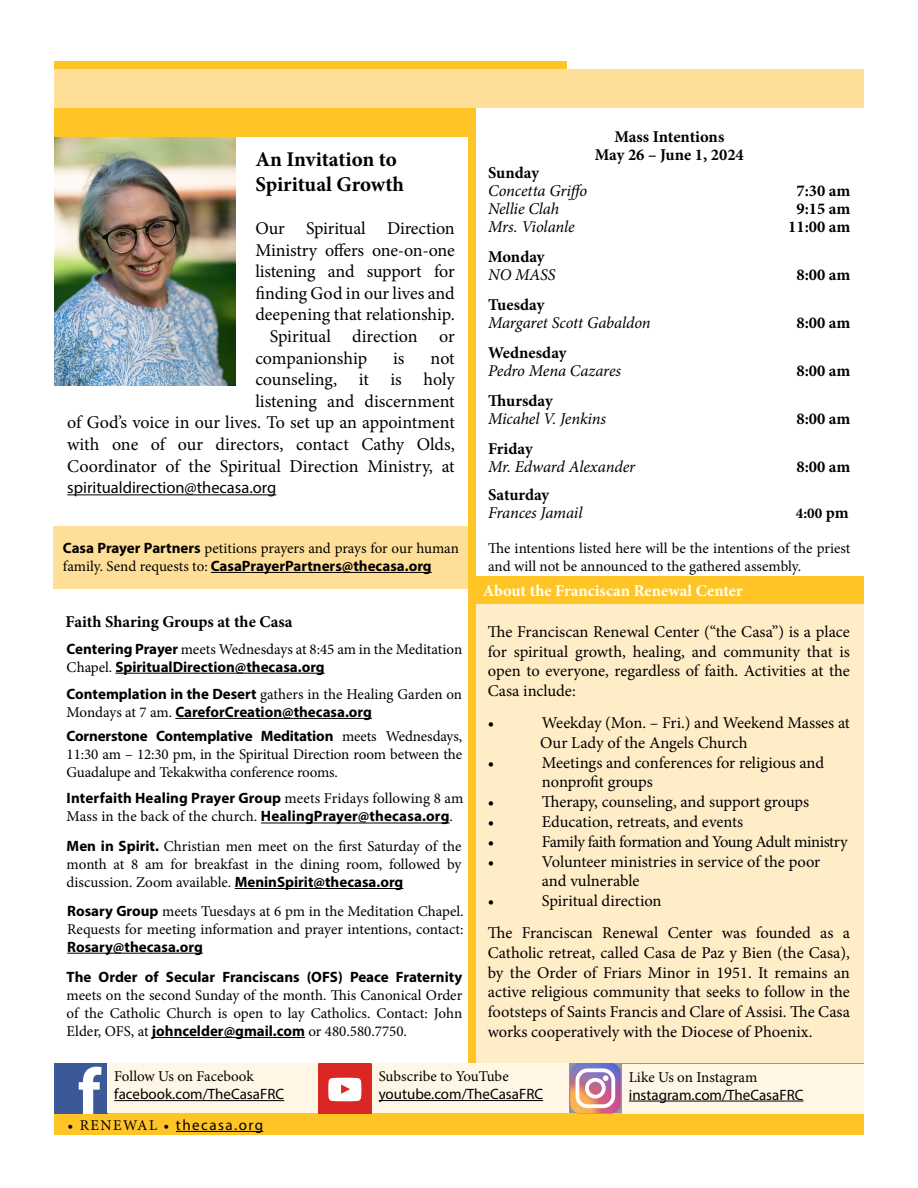
<style>
.page{position:relative;width:918px;height:1188px;background:#fff}
.page>*{position:absolute;margin:0;border:0;box-sizing:border-box;transform-origin:0 0}
.t1{font:700 21px/25.2px "Minion Pro";letter-spacing:-.005em;color:#000}
.t2{font:18px/21.6px "Minion Pro";letter-spacing:-.005em;color:#000;text-align:right}
.t3{font:16.5px/19.8px "Minion Pro";letter-spacing:-.005em;color:#000}
.t4{font:700 16.5px/18px "Minion Pro";color:#000;text-align:center}
.t5{font:italic 16.5px "Minion Pro";letter-spacing:-.005em;color:#000}
.t6{font:16.5px "Minion Pro";letter-spacing:-.03em;color:#000}
.t7{font:700 16.5px "Minion Pro";color:#fff}
.t8{font:16.5px "Myriad Pro";color:#000}
.t9{font:15px/18px "Minion Pro";letter-spacing:-.005em;color:#000}
.t10{font:700 15px "Myriad Pro";color:#000}
.t11{font:15px "Myriad Pro";color:#000}
.t12{font:15px "Myriad Pro";letter-spacing:.1em;color:#000}
.t13{font:700 15px "Minion Pro";color:#000}
.s1{font-family:"Myriad Pro";font-weight:700}
.s2{font-family:"Minion Pro";font-weight:400}
.s3{font-size:16.5px}
.s4{font-family:"Minion Pro"}
</style>
<div class="page">
<div style="left:54px;top:527px;width:416px;height:62px;background:#ffdf97"></div>
<div style="left:474px;top:577px;width:390px;height:27px;background:#ffc425"></div>
<div style="left:474px;top:605px;width:389px;height:458px;background:#ffedc8"></div>
<div style="left:54px;top:1113px;width:810px;height:22px;background:#ffc425"></div>
<hr style="left:176px;top:1131px;width:87px;height:1px;background:#000">
<svg style="left:54px;top:1064px;width:54px;height:49px"></svg>
<div style="left:108px;top:1063px;width:210px;height:50px;background:#fff6e6"></div>
<hr style="left:114px;top:1100px;width:170px;height:1px;background:#000">
<svg style="left:318px;top:1063px;width:54px;height:50px"></svg>
<div style="left:372px;top:1063px;width:196px;height:50px;background:#fff6e6"></div>
<hr style="left:379px;top:1100px;width:164px;height:1px;background:#000">
<svg style="left:570px;top:1063px;width:51px;height:50px;background:#b77a94"></svg>
<div style="left:576px;top:1068px;width:39px;height:40px;border:4px solid #fff;border-radius:10px"></div>
<div style="left:585px;top:1078px;width:21px;height:21px;border:4px solid #fff;border-radius:50%"></div>
<svg style="left:603px;top:1075px;width:6px;height:6px"></svg>
<div style="left:622px;top:1064px;width:242px;height:50px;background:#fff6e6"></div>
<hr style="left:629px;top:1101px;width:175px;height:1px;background:#000">
<div style="left:54px;top:61px;width:513px;height:14px;background:#ffc425"></div>
<div style="left:54px;top:70px;width:810px;height:38px;background:#ffdf97"></div>
<hr style="left:67px;top:494px;width:209px;height:1px;background:#000">
<img style="left:54px;top:138px;width:181px;height:247px">
<div style="left:468px;top:108px;width:7px;height:955px;background:#ffc425"></div>
<div style="left:54px;top:108px;width:416px;height:29px;background:#ffc425"></div>
<hr style="left:235px;top:888px;width:168px;height:1px;background:#000">
<hr style="left:67px;top:953px;width:136px;height:1px;background:#000">
<hr style="left:115px;top:673px;width:210px;height:1px;background:#000">
<hr style="left:261px;top:823px;width:189px;height:1px;background:#000">
<hr style="left:152px;top:1037px;width:153px;height:1px;background:#000">
<hr style="left:175px;top:718px;width:197px;height:1px;background:#000">
<hr style="left:211px;top:572px;width:221px;height:1px;background:#000">
<h1 class="t1" style="left:255px;top:147px;width:150px">An Invitation to<br>Spiritual Growth</h1>
<p class="t2" style="left:255px;top:218px;width:201px">Our Spiritual Direction</p>
<p class="t2" style="left:255px;top:239px;width:201px">Ministry offers one-on-one</p>
<p class="t2" style="left:255px;top:261px;width:201px">listening and support for</p>
<p class="t2" style="left:255px;top:282px;width:201px">finding God in our lives and</p>
<p class="t2" style="left:255px;top:304px;width:201px">deepening that relationship.</p>
<p class="t2" style="left:270px;top:326px;width:187px">Spiritual direction or</p>
<p class="t2" style="left:255px;top:347px;width:113px">companionship</p>
<p class="t2" style="left:393px;top:347px;width:13px">is</p>
<p class="t2" style="left:67px;top:347px;width:389px">not<br>counseling, it is holy<br>listening and discernment<br>of God’s voice in our lives. To set up an appointment with one of our directors, contact Cathy Olds, Coordinator of the Spiritual Direction Ministry, at</p>
<p class="t8" style="left:67px;top:478px;width:211px">spiritualdirection@thecasa.org</p>
<p class="t9" style="left:63px;top:539px;width:398px"><span class="s1">Casa Prayer Partners</span> petitions prayers and prays for our human</p>
<p class="t10" style="left:63px;top:556px;width:370px"><span class="s2">family. Send requests to:</span> CasaPrayerPartners@thecasa.org</p>
<p class="t4" style="left:66px;top:613px;width:229px">Faith Sharing Groups at the Casa</p>
<p class="t9" style="left:67px;top:640px;width:397px"><span class="s1">Centering Prayer</span> meets Wednesdays at 8:45 am in the Meditation</p>
<p class="t10" style="left:67px;top:657px;width:260px"><span class="s2">Chapel.</span> SpiritualDirection@thecasa.org</p>
<p class="t9" style="left:67px;top:685px;width:397px"><span class="s1">Contemplation in the Desert</span> gathers in the Healing Garden on</p>
<p class="t10" style="left:67px;top:702px;width:307px"><span class="s2">Mondays at 7 am.</span> CareforCreation@thecasa.org</p>
<p class="t10" style="left:67px;top:727px;width:397px">Cornerstone Contemplative Meditation <span class="s2">meets Wednesdays,</span></p>
<p class="t9" style="left:67px;top:746px;width:397px">11:30 am – 12:30 pm, in the Spiritual Direction room between the<br>Guadalupe and Tekakwitha conference rooms.</p>
<p class="t10" style="left:67px;top:789px;width:398px">Interfaith Healing Prayer Group <span class="s2">meets Fridays following 8 am</span></p>
<p class="t9" style="left:67px;top:808px;width:388px">Mass in the back of the church. <span class="s1">HealingPrayer@thecasa.org</span>.</p>
<p class="t9" style="left:67px;top:837px;width:396px;text-align:justify"><span class="s1">Men in Spirit.</span> Christian men meet on the first Saturday of the month at 8 am for breakfast in the dining room, followed by discussion. Zoom available. <span class="s1">MeninSpirit@thecasa.org</span></p>
<p class="t9" style="left:67px;top:902px;width:398px"><span class="s1">Rosary Group</span> meets Tuesdays at 6 pm in the Meditation Chapel.<br>Requests for meeting information and prayer intentions, contact:</p>
<p class="t10" style="left:67px;top:937px;width:137px">Rosary@thecasa.org</p>
<p class="t10" style="left:67px;top:967px;width:397px">The Order of Secular Franciscans (OFS) Peace Fraternity</p>
<p class="t9" style="left:67px;top:986px;width:397px;text-align:justify">meets on the second Sunday of the month. This Canonical Order of the Catholic Church is open to lay Catholics. Contact: John Elder, OFS, at <span class="s1">johncelder@gmail.com</span> or 480.580.7750.</p>
<p class="t4" style="left:595px;top:127px;width:151px">Mass Intentions<br>May 26 – June 1, 2024</p>
<p class="t4" style="left:488px;top:163px;width:52px">Sunday</p>
<p class="t5" style="left:488px;top:179px;width:101px">Concetta Griffo</p>
<p class="t4" style="left:796px;top:181px;width:56px">7:30 am</p>
<p class="t5" style="left:488px;top:197px;width:73px">Nellie Clah</p>
<p class="t4" style="left:796px;top:199px;width:56px">9:15 am</p>
<p class="t5" style="left:488px;top:215px;width:88px">Mrs. Violanle</p>
<p class="t4" style="left:788px;top:217px;width:64px">11:00 am</p>
<p class="t4" style="left:488px;top:247px;width:58px">Monday</p>
<p class="t5" style="left:488px;top:263px;width:69px">NO MASS</p>
<p class="t4" style="left:796px;top:265px;width:56px">8:00 am</p>
<p class="t4" style="left:488px;top:295px;width:58px">Tuesday</p>
<p class="t5" style="left:488px;top:311px;width:164px">Margaret Scott Gabaldon</p>
<p class="t4" style="left:796px;top:313px;width:56px">8:00 am</p>
<p class="t4" style="left:488px;top:343px;width:80px">Wednesday</p>
<p class="t5" style="left:488px;top:359px;width:134px">Pedro Mena Cazares</p>
<p class="t4" style="left:796px;top:361px;width:56px">8:00 am</p>
<p class="t4" style="left:488px;top:391px;width:66px">Thursday</p>
<p class="t5" style="left:488px;top:407px;width:120px">Micahel V. Jenkins</p>
<p class="t4" style="left:796px;top:409px;width:56px">8:00 am</p>
<p class="t4" style="left:488px;top:439px;width:46px">Friday</p>
<p class="t5" style="left:488px;top:455px;width:149px">Mr. Edward Alexander</p>
<p class="t4" style="left:796px;top:457px;width:56px">8:00 am</p>
<p class="t4" style="left:488px;top:486px;width:63px">Saturday</p>
<p class="t5" style="left:488px;top:502px;width:96px">Frances Jamail</p>
<p class="t13" style="left:796px;top:503px;width:54px">4:00 <span class="s3">pm</span></p>
<p class="t9" style="left:488px;top:539px;width:364px">The intentions listed here will be the intentions of the priest and will not be announced to the gathered assembly.</p>
<p class="t7" style="left:483px;top:579px;width:261px">About the Franciscan Renewal Center</p>
<p class="t3" style="left:488px;top:622px;width:364px;text-align:justify">The Franciscan Renewal Center (“the Casa”) is a place for spiritual growth, healing, and community that is open to everyone, regardless of faith. Activities at the Casa include:</p>
<p class="t3" style="left:488px;top:713px;width:8px">•</p>
<p class="t3" style="left:540px;top:713px;width:311px">Weekday (Mon. – Fri.) and Weekend Masses at<br>Our Lady of the Angels Church</p>
<p class="t3" style="left:488px;top:753px;width:8px">•</p>
<p class="t3" style="left:542px;top:753px;width:284px">Meetings and conferences for religious and nonprofit groups</p>
<p class="t3" style="left:488px;top:792px;width:8px">•</p>
<p class="t3" style="left:542px;top:792px;width:269px">Therapy, counseling, and support groups</p>
<p class="t3" style="left:488px;top:812px;width:8px">•</p>
<p class="t3" style="left:542px;top:812px;width:203px">Education, retreats, and events</p>
<p class="t3" style="left:488px;top:832px;width:8px">•</p>
<p class="t6" style="left:542px;top:831px;width:307px">Family faith formation and Young Adult ministry</p>
<p class="t3" style="left:488px;top:852px;width:8px">•</p>
<p class="t3" style="left:542px;top:852px;width:280px">Volunteer ministries in service of the poor and vulnerable</p>
<p class="t3" style="left:488px;top:891px;width:8px">•</p>
<p class="t3" style="left:488px;top:885px;width:364px;line-height:31.8px;text-indent:54px">Spiritual direction<br>The Franciscan Renewal Center was founded as a</p>
<p class="t3" style="left:488px;top:943px;width:364px;text-align:justify">Catholic retreat, called Casa de Paz y Bien (the Casa), by the Order of Friars Minor in 1951. It remains an active religious community that seeks to follow in the footsteps of Saints Francis and Clare of Assisi. The Casa works cooperatively with the Diocese of Phoenix.</p>
<p class="t9" style="left:114px;top:1067px;width:141px">Follow Us on Facebook</p>
<p class="t11" style="left:114px;top:1085px;width:171px">facebook.com/TheCasaFRC</p>
<p class="t12" style="left:68px;top:1116px;width:197px"><span class="s4">• RENEWAL •</span> thecasa.org</p>
<p class="t9" style="left:379px;top:1067px;width:132px">Subscribe to YouTube</p>
<p class="t11" style="left:379px;top:1085px;width:166px">youtube.com/TheCasaFRC</p>
<p class="t9" style="left:629px;top:1068px;width:130px">Like Us on Instagram</p>
<p class="t11" style="left:629px;top:1085px;width:176px">instagram.com/TheCasaFRC</p>
</div>
